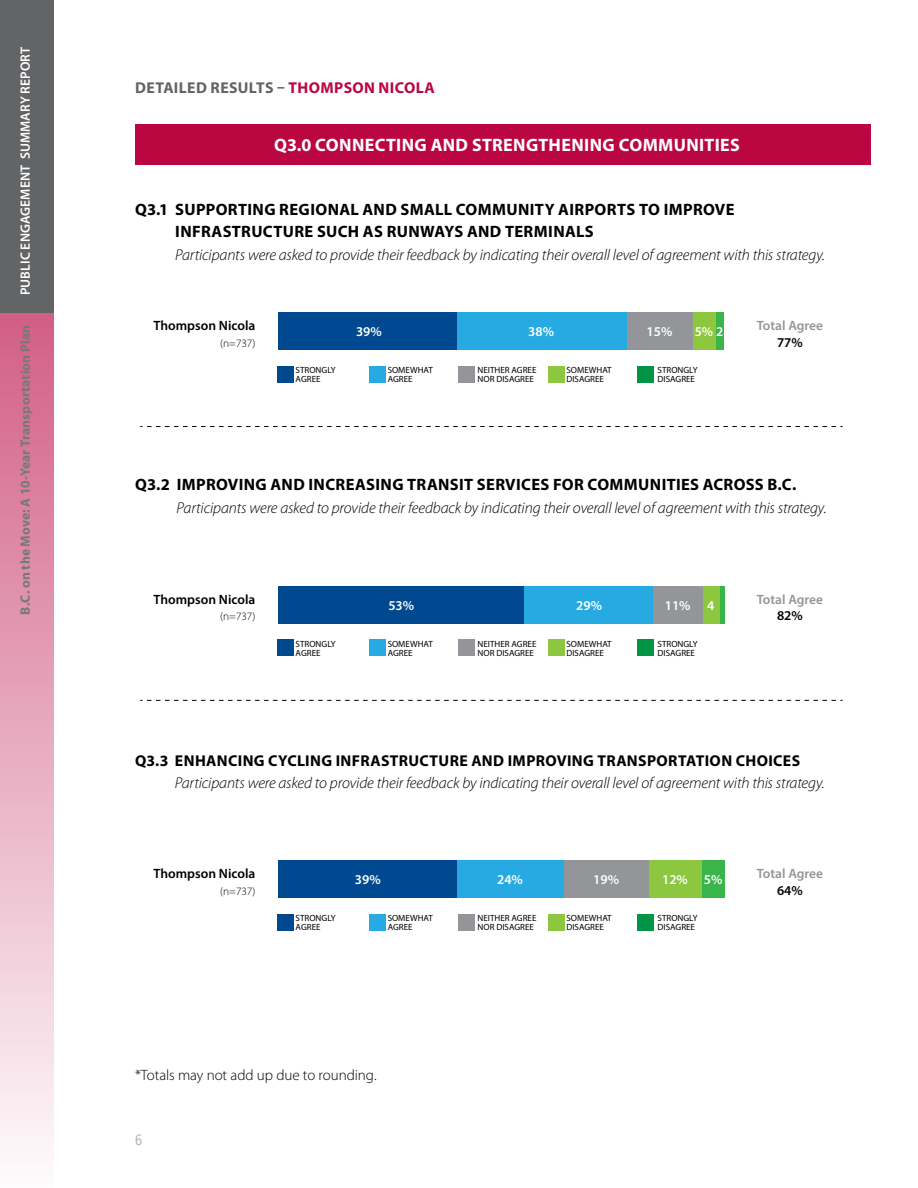
<style>
.page{position:relative;width:918px;height:1188px;background:#fff}
.page>*{position:absolute;margin:0;border:0;box-sizing:border-box;transform-origin:0 0}
.t1{font:700 18px "Myriad Pro";letter-spacing:.02em;color:#fff}
.t2{font:700 16.5px/22.5px "Myriad Pro";letter-spacing:.02em;color:#000}
.t3{font:italic 300 15.75px "Myriad Pro";letter-spacing:-.01em;color:#000}
.t4{font:700 15.75px "Myriad Pro";letter-spacing:.025em;color:#000}
.t5{font:700 15.75px "Myriad Pro";letter-spacing:.025em;color:#636466}
.t6{font:300 15px "Myriad Pro";letter-spacing:-.005em;color:#000}
.t7{font:300 condensed 15px "Frutiger";color:#a4a7a9}
.t8{font:600 13.5px "Myriad Pro";letter-spacing:.005em;color:#fff}
.t9{font:600 13.5px "Myriad Pro";color:#000}
.t10{font:700 13.5px "Myriad Pro";letter-spacing:.01em;color:#77787b}
.t11{font:600 13.5px "Myriad Pro";color:#939598}
.t12{font:300 11.25px "Myriad Pro";color:#000}
.t13{font:9px/9px "Myriad Pro";color:#000}
.s1{color:#ba0742}
</style>
<div class="page">
<div style="left:0;top:310px;width:54px;height:878px;background:linear-gradient(to bottom,#d25e84,#fefbfc)"></div>
<div style="left:0;top:0;width:54px;height:313px;background:#636466"></div>
<div style="left:135px;top:124px;width:736px;height:41px;background:#ba0742"></div>
<hr style="left:720px;top:586px;width:4px;height:37px;background:#39b54a">
<div style="left:702px;top:586px;width:18px;height:37px;background:#8dc63f"></div>
<div style="left:653px;top:586px;width:49px;height:37px;background:#939598"></div>
<div style="left:524px;top:586px;width:129px;height:37px;background:#27aae1"></div>
<div style="left:279px;top:586px;width:245px;height:37px;background:#004990"></div>
<div style="left:277px;top:640px;width:17px;height:16px;background:#004990"></div>
<div style="left:369px;top:640px;width:17px;height:16px;background:#27aae1"></div>
<div style="left:458px;top:640px;width:17px;height:16px;background:#939598"></div>
<div style="left:548px;top:640px;width:17px;height:16px;background:#8dc63f"></div>
<div style="left:637px;top:640px;width:17px;height:16px;background:#009444"></div>
<svg style="left:140px;top:700px;width:703px;height:1px"></svg>
<div style="left:715px;top:312px;width:9px;height:38px;background:#39b54a"></div>
<div style="left:693px;top:312px;width:22px;height:38px;background:#8dc63f"></div>
<div style="left:626px;top:312px;width:67px;height:38px;background:#939598"></div>
<div style="left:457px;top:312px;width:169px;height:38px;background:#27aae1"></div>
<div style="left:279px;top:312px;width:178px;height:38px;background:#004990"></div>
<div style="left:277px;top:366px;width:17px;height:16px;background:#004990"></div>
<div style="left:369px;top:366px;width:17px;height:16px;background:#27aae1"></div>
<div style="left:458px;top:366px;width:17px;height:16px;background:#939598"></div>
<div style="left:548px;top:366px;width:17px;height:16px;background:#8dc63f"></div>
<div style="left:637px;top:366px;width:17px;height:16px;background:#009444"></div>
<svg style="left:140px;top:426px;width:703px;height:1px"></svg>
<div style="left:702px;top:860px;width:22px;height:38px;background:#39b54a"></div>
<div style="left:649px;top:860px;width:53px;height:38px;background:#8dc63f"></div>
<div style="left:564px;top:860px;width:85px;height:38px;background:#939598"></div>
<div style="left:457px;top:860px;width:107px;height:38px;background:#27aae1"></div>
<div style="left:279px;top:860px;width:178px;height:38px;background:#004990"></div>
<div style="left:277px;top:914px;width:17px;height:17px;background:#004990"></div>
<div style="left:369px;top:914px;width:17px;height:17px;background:#27aae1"></div>
<div style="left:458px;top:914px;width:17px;height:17px;background:#939598"></div>
<div style="left:548px;top:914px;width:17px;height:17px;background:#8dc63f"></div>
<div style="left:637px;top:914px;width:17px;height:17px;background:#009444"></div>
<p class="t8" style="left:17px;top:295px;width:250px;rotate:-90deg">PUBLIC ENGAGEMENT SUMMARY REPORT</p>
<p class="t10" style="left:17px;top:615px;width:291px;rotate:-90deg">B.C. on the Move: A 10-Year Transportation Plan</p>
<p class="t5" style="left:135px;top:77px;width:301px">DETAILED RESULTS – <span class="s1">THOMPSON NICOLA</span></p>
<p class="t1" style="left:274px;top:133px;width:467px">Q3.0 CONNECTING AND STRENGTHENING COMMUNITIES</p>
<p class="t2" style="left:175px;top:198px;width:561px;text-indent:-40px">Q3.1 SUPPORTING REGIONAL AND SMALL COMMUNITY AIRPORTS TO IMPROVE<br>INFRASTRUCTURE SUCH AS RUNWAYS AND TERMINALS</p>
<p class="t3" style="left:175px;top:246px;width:651px">Participants were asked to provide their feedback by indicating their overall level of agreement with this strategy.</p>
<p class="t9" style="left:154px;top:317px;width:103px">Thompson Nicola</p>
<p class="t12" style="left:220px;top:337px;width:37px">(n=737)</p>
<p class="t8" style="left:356px;top:323px;width:27px">39%</p>
<p class="t8" style="left:528px;top:323px;width:27px">38%</p>
<p class="t8" style="left:647px;top:323px;width:27px">15%</p>
<p class="t8" style="left:695px;top:323px;width:30px">5%2</p>
<p class="t13" style="left:296px;top:365px;width:42px">STRONGLY<br>AGREE</p>
<p class="t13" style="left:388px;top:365px;width:47px">SOMEWHAT<br>AGREE</p>
<p class="t13" style="left:478px;top:365px;width:60px">NEITHER AGREE<br>NOR DISAGREE</p>
<p class="t13" style="left:567px;top:365px;width:47px">SOMEWHAT<br>DISAGREE</p>
<p class="t13" style="left:658px;top:365px;width:42px">STRONGLY<br>DISAGREE</p>
<p class="t11" style="left:757px;top:317px;width:68px">Total Agree</p>
<p class="t9" style="left:777px;top:333px;width:27px">77%</p>
<p class="t2" style="left:135px;top:473px;width:663px">Q3.2 IMPROVING AND INCREASING TRANSIT SERVICES FOR COMMUNITIES ACROSS B.C.</p>
<p class="t3" style="left:177px;top:499px;width:651px">Participants were asked to provide their feedback by indicating their overall level of agreement with this strategy.</p>
<p class="t9" style="left:154px;top:591px;width:103px">Thompson Nicola</p>
<p class="t12" style="left:220px;top:610px;width:37px">(n=737)</p>
<p class="t8" style="left:388px;top:597px;width:27px">53%</p>
<p class="t8" style="left:576px;top:597px;width:27px">29%</p>
<p class="t8" style="left:665px;top:597px;width:51px">11% 4</p>
<p class="t13" style="left:296px;top:639px;width:42px">STRONGLY<br>AGREE</p>
<p class="t13" style="left:388px;top:639px;width:47px">SOMEWHAT<br>AGREE</p>
<p class="t13" style="left:478px;top:639px;width:60px">NEITHER AGREE<br>NOR DISAGREE</p>
<p class="t13" style="left:567px;top:639px;width:47px">SOMEWHAT<br>DISAGREE</p>
<p class="t13" style="left:658px;top:639px;width:42px">STRONGLY<br>DISAGREE</p>
<p class="t11" style="left:757px;top:591px;width:68px">Total Agree</p>
<p class="t9" style="left:777px;top:607px;width:27px">82%</p>
<p class="t4" style="left:135px;top:750px;width:667px">Q3.3 ENHANCING CYCLING INFRASTRUCTURE AND IMPROVING TRANSPORTATION CHOICES</p>
<p class="t3" style="left:175px;top:775px;width:651px">Participants were asked to provide their feedback by indicating their overall level of agreement with this strategy.</p>
<p class="t9" style="left:154px;top:865px;width:103px">Thompson Nicola</p>
<p class="t12" style="left:220px;top:885px;width:37px">(n=737)</p>
<p class="t8" style="left:355px;top:871px;width:27px">39%</p>
<p class="t8" style="left:497px;top:871px;width:27px">24%</p>
<p class="t8" style="left:593px;top:871px;width:27px">19%</p>
<p class="t8" style="left:662px;top:871px;width:62px">12% 5%</p>
<p class="t13" style="left:296px;top:913px;width:42px">STRONGLY<br>AGREE</p>
<p class="t13" style="left:388px;top:913px;width:47px">SOMEWHAT<br>AGREE</p>
<p class="t13" style="left:478px;top:913px;width:60px">NEITHER AGREE<br>NOR DISAGREE</p>
<p class="t13" style="left:567px;top:913px;width:47px">SOMEWHAT<br>DISAGREE</p>
<p class="t13" style="left:658px;top:913px;width:42px">STRONGLY<br>DISAGREE</p>
<p class="t11" style="left:757px;top:865px;width:68px">Total Agree</p>
<p class="t9" style="left:777px;top:882px;width:27px">64%</p>
<p class="t6" style="left:135px;top:1067px;width:243px">*Totals may not add up due to rounding.</p>
<p class="t7" style="left:135px;top:1132px;width:9px">6</p>
</div>
